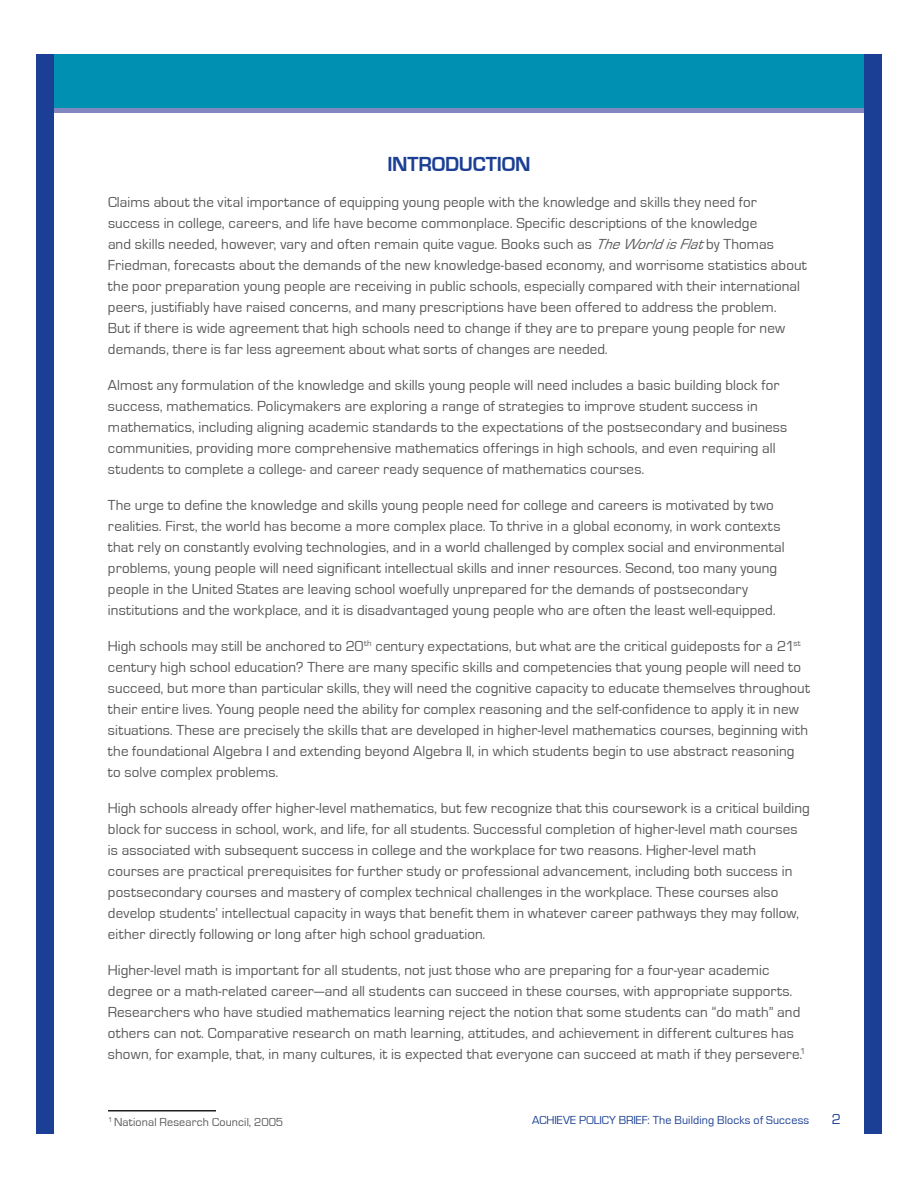
<style>
.page{position:relative;width:918px;height:1188px;background:#fff}
.page>*{position:absolute;margin:0;border:0;box-sizing:border-box;transform-origin:0 0}
.t1{font:700 21px "Eurostile";letter-spacing:-.01em;color:#1b3f94}
.t2{font:15px/21px "Eurostile";letter-spacing:.01em;color:#57585a}
.t3{font:15px "Eurostile";color:#1b3f94}
.t4{font:12px "Eurostile";letter-spacing:.01em;color:#1b3f94}
.t5{font:12px "Eurostile";letter-spacing:.015em;color:#57585a}
.s1{font-style:italic}
</style>
<div class="page">
<div style="left:40px;top:54px;width:835px;height:57px;background:#0091b2"></div>
<div style="left:39px;top:108px;width:825px;height:5px;background:#8287bf"></div>
<div style="left:36px;top:54px;width:18px;height:1080px;background:#1b3f94"></div>
<div style="left:864px;top:54px;width:18px;height:1080px;background:#1b3f94"></div>
<hr style="left:108px;top:1110px;width:108px;height:2px;background:#231f20">
<h1 class="t1" style="left:387px;top:153px;width:145px">INTRODUCTION</h1>
<p class="t2" style="left:108px;top:192px;width:700px">Claims about the vital importance of equipping young people with the knowledge and skills they need for success in college, careers, and life have become commonplace. Specific descriptions of the knowledge<br>and skills needed, however, vary and often remain quite vague. Books such as <span class="s1">TheWorldisFlat</span>by Thomas Friedman, forecasts about the demands of the new knowledge-based economy, and worrisome statistics about the poor preparation young people are receiving in public schools, especially compared with their international peers, justifiably have raised concerns, and many prescriptions have been offered to address the problem.<br>But if there is wide agreement that high schools need to change if they are to prepare young people for new demands, there is far less agreement about what sorts of changes are needed.</p>
<p class="t2" style="left:108px;top:375px;width:681px">Almost any formulation of the knowledge and skills young people will need includes a basic building block for success, mathematics. Policymakers are exploring a range of strategies to improve student success in mathematics, including aligning academic standards to the expectations of the postsecondary and business communities, providing more comprehensive mathematics offerings in high schools, and even requiring all students to complete a college- and career ready sequence of mathematics courses.</p>
<p class="t2" style="left:108px;top:495px;width:678px">The urge to define the knowledge and skills young people need for college and careers is motivated by two realities. First, the world has become a more complex place. To thrive in a global economy, in work contexts that rely on constantly evolving technologies, and in a world challenged by complex social and environmental problems, young people will need significant intellectual skills and inner resources. Second, too many young people in the United States are leaving school woefully unprepared for the demands of postsecondary institutions and the workplace, and it is disadvantaged young people who are often the least well-equipped.</p>
<p class="t2" style="left:108px;top:636px;width:704px">High schools may still be anchored to 20<sup>th</sup> century expectations, but what are the critical guideposts for a 21<sup>st </sup>century high school education? There are many specific skills and competencies that young people will need to succeed, but more than particular skills, they will need the cognitive capacity to educate themselves throughout their entire lives. Young people need the ability for complex reasoning and the self-confidence to apply it in new situations. These are precisely the skills that are developed in higher-level mathematics courses, beginning with the foundational Algebra I and extending beyond Algebra II, in which students begin to use abstract reasoning to solve complex problems.</p>
<p class="t2" style="left:108px;top:798px;width:703px">High schools already offer higher-level mathematics, but few recognize that this coursework is a critical building block for success in school, work, and life, for all students. Successful completion of higher-level math courses is associated with subsequent success in college and the workplace for two reasons. Higher-level math courses are practical prerequisites for further study or professional advancement, including both success in postsecondary courses and mastery of complex technical challenges in the workplace. These courses also develop students’ intellectual capacity in ways that benefit them in whatever career pathways they may follow, either directly following or long after high school graduation.</p>
<p class="t2" style="left:108px;top:960px;width:699px">Higher-level math is important for all students, not just those who are preparing for a four-year academic degree or a math-related career—and all students can succeed in these courses, with appropriate supports.<br>Researchers who have studied mathematics learning reject the notion that some students can “do math” and others can not. Comparative research on math learning, attitudes, and achievement in different cultures has shown, for example, that, in many cultures, it is expected that everyone can succeed at math if they persevere.<sup>1</sup></p>
<p class="t5" style="left:108px;top:1115px;width:177px"><sup>1</sup> National Research Council, 2005</p>
<p class="t4" style="left:532px;top:1114px;width:279px">ACHIEVE POLICY BRIEF: The Building Blocks of Success</p>
<p class="t3" style="left:832px;top:1111px;width:11px">2</p>
</div>
